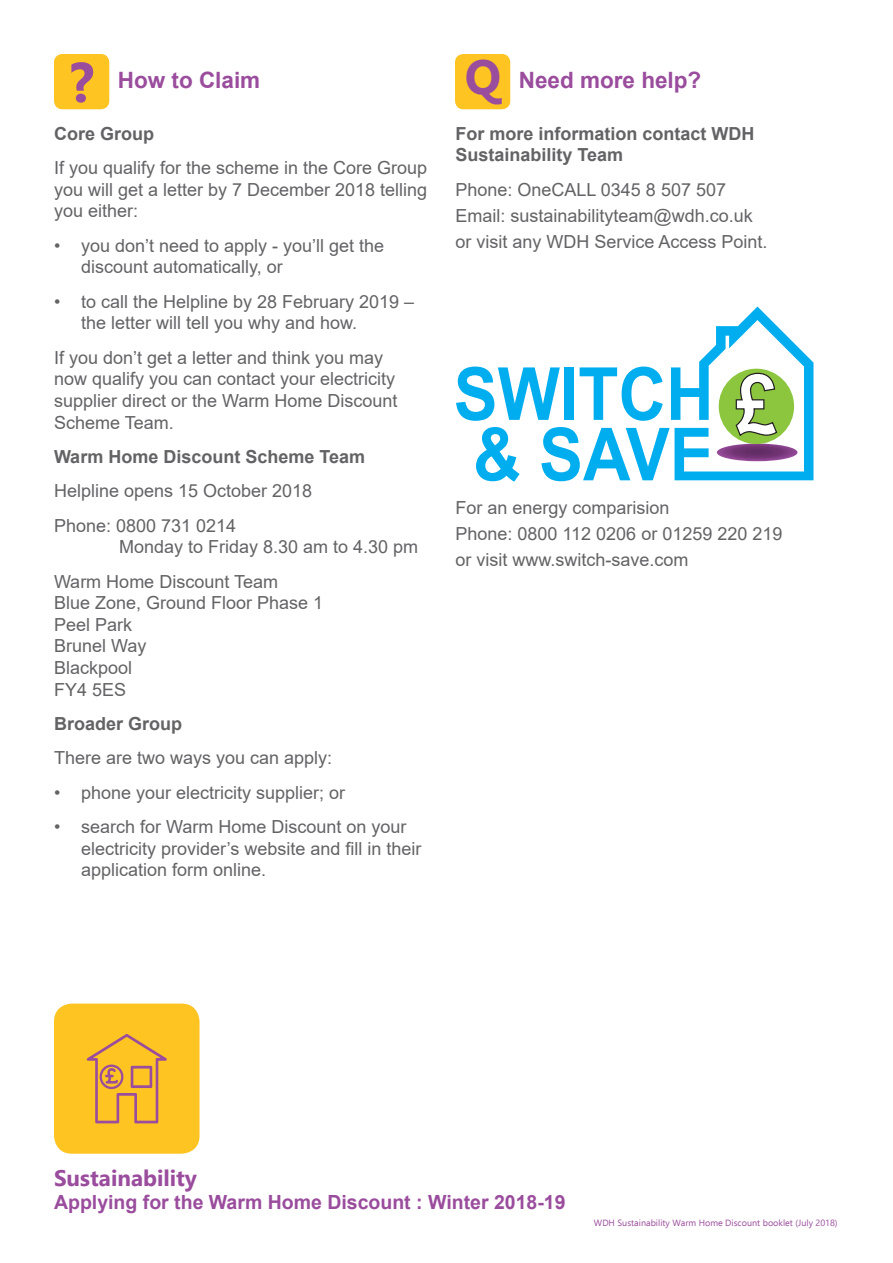
<style>
.page{position:relative;width:893px;height:1263px;background:#fff}
.page>*{position:absolute;margin:0;border:0;box-sizing:border-box;transform-origin:0 0}
.t1{font:700 56.1px "Lao UI";color:#9a4c9d}
.t2{font:700 48px "Lao UI";color:#9a4c9d}
.t3{font:700 22.5px "Arial";color:#9a4c9d}
.t4{font:700 22.5px "Lao UI";color:#9a4c9d}
.t5{font:700 19.5px "Arial";color:#9a4c9d}
.t6{font:18px/21.6px "Arial";color:#636366}
.t7{font:700 18px/21.6px "Arial";color:#636366}
.t8{font:9px "Ebrima";color:#9a4c9d}
</style>
<div class="page">
<div style="left:54px;top:1003px;width:146px;height:151px;background:#fec422;border-radius:18px"></div>
<svg style="left:87px;top:1034px;width:80px;height:89px"></svg>
<div style="left:54px;top:54px;width:55px;height:55px;background:#fec422;border-radius:9px"></div>
<div style="left:455px;top:54px;width:55px;height:55px;background:#fec422;border-radius:9px"></div>
<svg style="left:456px;top:307px;width:357px;height:175px"></svg>
<h1 class="t1" style="left:70px;top:45px;width:26px">?</h1>
<h2 class="t2" style="left:465px;top:45px;width:38px">Q</h2>
<p class="t3" style="left:118px;top:65px;width:144px">How to Claim</p>
<p class="t7" style="left:54px;top:123px;width:102px">Core Group</p>
<p class="t6" style="left:54px;top:157px;width:375px;text-align:justify">If you qualify for the scheme in the Core Group you will get a letter by 7 December 2018 telling you either:</p>
<p class="t6" style="left:81px;top:235px;width:305px;text-indent:-27px">• you don’t need to apply - you’ll get the discount automatically, or</p>
<p class="t6" style="left:81px;top:290px;width:335px;text-indent:-27px">• to call the Helpline by 28 February 2019 – the letter will tell you why and how.</p>
<p class="t6" style="left:54px;top:346px;width:345px">If you don’t get a letter and think you may now qualify you can contact your electricity supplier direct or the Warm Home Discount Scheme Team.</p>
<p class="t7" style="left:54px;top:446px;width:313px">Warm Home Discount Scheme Team</p>
<p class="t6" style="left:54px;top:474px;width:260px;line-height:34.3px">Helpline opens 15 October 2018<br>Phone: 0800 731 0214</p>
<p class="t6" style="left:54px;top:530px;width:366px;line-height:34.3px;text-indent:65px">Monday to Friday 8.30 am to 4.30 pm<br>Warm Home Discount Team</p>
<p class="t6" style="left:54px;top:592px;width:271px">Blue Zone, Ground Floor Phase 1<br>Peel Park<br>Brunel Way<br>Blackpool<br>FY4 5ES</p>
<p class="t7" style="left:54px;top:713px;width:130px">Broader Group</p>
<p class="t6" style="left:54px;top:747px;width:280px">There are two ways you can apply:</p>
<p class="t6" style="left:54px;top:781px;width:293px">• phone your electricity supplier; or</p>
<p class="t6" style="left:81px;top:816px;width:342px;text-indent:-27px">• search for Warm Home Discount on your electricity provider’s website and fill in their application form online.</p>
<p class="t3" style="left:519px;top:65px;width:184px">Need more help?</p>
<p class="t7" style="left:455px;top:123px;width:301px">For more information contact WDH<br>Sustainability Team</p>
<p class="t6" style="left:455px;top:176px;width:314px;line-height:25.8px">Phone: OneCALL 0345 8 507 507<br>Email: sustainabilityteam@wdh.co.uk or visit any WDH Service Access Point.</p>
<p class="t6" style="left:455px;top:494px;width:328px;line-height:25.8px">For an energy comparision<br>Phone: 0800 112 0206 or 01259 220 219 or visit www.switch-save.com</p>
<p class="t4" style="left:54px;top:1162px;width:145px">Sustainability</p>
<p class="t5" style="left:54px;top:1188px;width:513px">Applying for the Warm Home Discount : Winter 2018-19</p>
<p class="t8" style="left:594px;top:1216px;width:245px">WDH Sustainability Warm Home Discount booklet (July 2018)</p>
</div>
